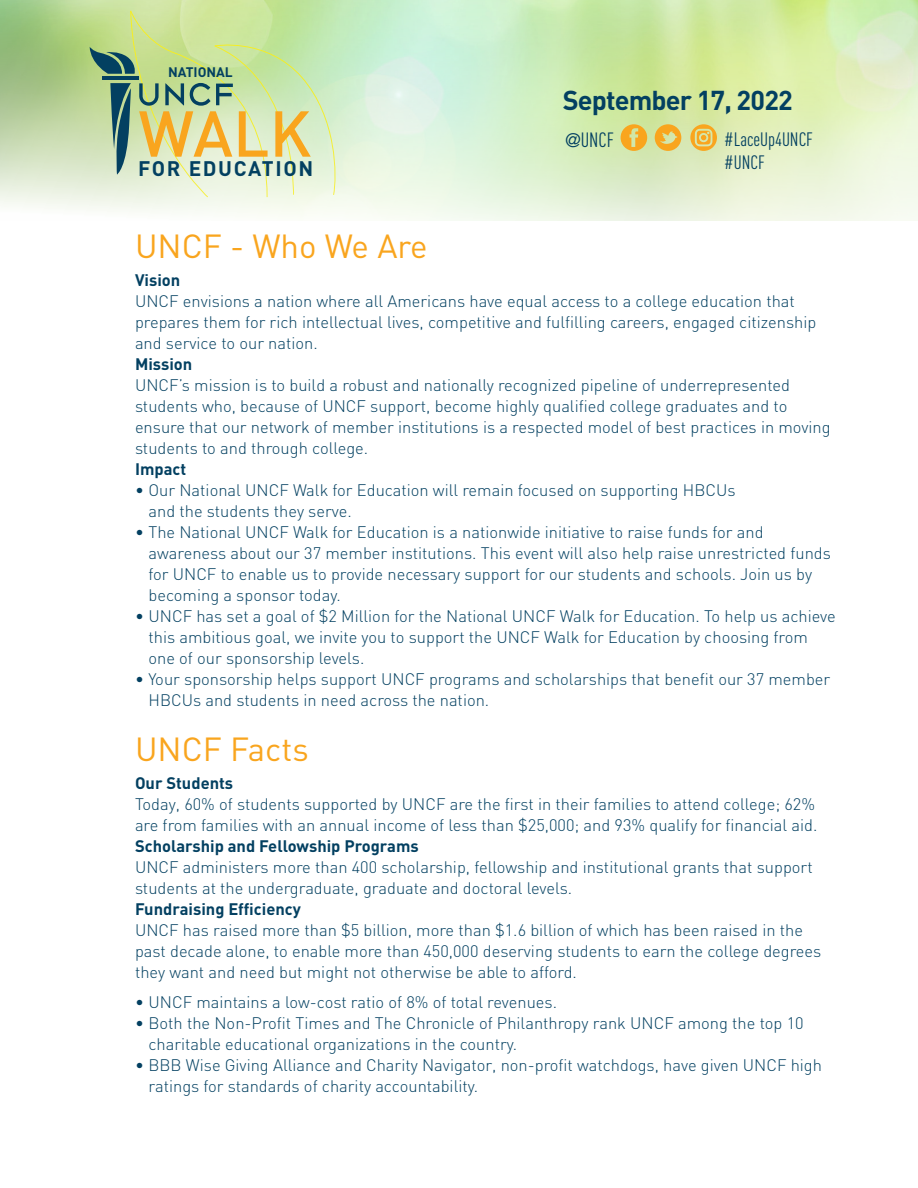
<style>
.page{position:relative;width:918px;height:1188px;background:#fff}
.page>*{position:absolute;margin:0;border:0;box-sizing:border-box;transform-origin:0 0}
.t1{font:500 63.75px "DIN";color:#f9a51e}
.headline{font:33px "DIN";color:#f9a51e}
.t2{font:700 27px "DIN";letter-spacing:-.03em;color:#034061}
.t3{font:700 20.85px "DIN";letter-spacing:.08em;color:#034061}
.t4{font:20.4px "DIN Cond";color:#034061}
.t5{font:19.2px "DIN Cond";color:#034061}
.t6{font:300 16.5px/21px "DIN";color:#034061}
.t7{font:700 16.5px "DIN";color:#034061}
.t8{font:700 13.65px "DIN";color:#034061}
.s1{font-family:"Helvetica Neue";font-stretch:condensed;font-size:19.2px}
</style>
<div class="page">
<svg style="left:90px;top:10px;width:247px;height:188px;background:#c7deae"></svg>
<svg style="left:621px;top:124px;width:26px;height:27px"></svg>
<svg style="left:655px;top:124px;width:26px;height:27px"></svg>
<svg style="left:690px;top:124px;width:27px;height:27px"></svg>
<p class="t8" style="left:168px;top:63px;width:66px">NATIONAL</p>
<p class="t1" style="left:138px;top:93px;width:174px">WALK</p>
<p class="t3" style="left:138px;top:155px;width:177px">FOR EDUCATION</p>
<p class="t2" style="left:563px;top:82px;width:232px">September 17, 2022</p>
<p class="t4" style="left:565px;top:128px;width:50px"><span class="s1">@</span>UNCF</p>
<p class="t5" style="left:724px;top:128px;width:90px">#LaceUp4UNCF</p>
<p class="t5" style="left:724px;top:151px;width:42px">#UNCF</p>
<p class="headline" style="left:135px;top:225px;width:294px">UNCF - Who We Are</p>
<p class="t7" style="left:135px;top:269px;width:47px">Vision</p>
<p class="t6" style="left:135px;top:290px;width:683px">UNCF envisions a nation where all Americans have equal access to a college education that prepares them for rich intellectual lives, competitive and fulfilling careers, engaged citizenship and service to our nation.</p>
<p class="t7" style="left:135px;top:353px;width:59px">Mission</p>
<p class="t6" style="left:135px;top:374px;width:697px">UNCF’s mission is to build a robust and nationally recognized pipeline of underrepresented students who, because of UNCF support, become highly qualified college graduates and to ensure that our network of member institutions is a respected model of best practices in moving students to and through college.</p>
<p class="t7" style="left:135px;top:458px;width:53px">Impact</p>
<p class="t6" style="left:148px;top:479px;width:589px;text-indent:-14px">• Our National UNCF Walk for Education will remain focused on supporting HBCUs and the students they serve.</p>
<p class="t6" style="left:148px;top:521px;width:684px;text-indent:-14px">• The National UNCF Walk for Education is a nationwide initiative to raise funds for and awareness about our 37 member institutions. This event will also help raise unrestricted funds for UNCF to enable us to provide necessary support for our students and schools. Join us by becoming a sponsor today.</p>
<p class="t6" style="left:148px;top:605px;width:689px;text-indent:-14px">• UNCF has set a goal of $2 Million for the National UNCF Walk for Education. To help us achieve this ambitious goal, we invite you to support the UNCF Walk for Education by choosing from one of our sponsorship levels.</p>
<p class="t6" style="left:148px;top:668px;width:683px;text-indent:-14px">• Your sponsorship helps support UNCF programs and scholarships that benefit our 37 member<br>HBCUs and students in need across the nation.</p>
<p class="headline" style="left:135px;top:729px;width:175px">UNCF Facts</p>
<p class="t7" style="left:135px;top:772px;width:100px">Our Students</p>
<p class="t6" style="left:135px;top:793px;width:684px">Today, 60% of students supported by UNCF are the first in their families to attend college; 62% are from families with an annual income of less than $25,000; and 93% qualify for financial aid.</p>
<p class="t7" style="left:135px;top:835px;width:285px">Scholarship and Fellowship Programs</p>
<p class="t6" style="left:135px;top:856px;width:679px">UNCF administers more than 400 scholarship, fellowship and institutional grants that support students at the undergraduate, graduate and doctoral levels.</p>
<p class="t7" style="left:135px;top:898px;width:167px">Fundraising Efficiency</p>
<p class="t6" style="left:135px;top:919px;width:688px">UNCF has raised more than $5 billion, more than $1.6 billion of which has been raised in the past decade alone, to enable more than 450,000 deserving students to earn the college degrees they want and need but might not otherwise be able to afford.</p>
<p class="t6" style="left:135px;top:991px;width:424px">• UNCF maintains a low-cost ratio of 8% of total revenues.</p>
<p class="t6" style="left:148px;top:1012px;width:657px;text-indent:-14px">• Both the Non-Profit Times and The Chronicle of Philanthropy rank UNCF among the top 10 charitable educational organizations in the country.</p>
<p class="t6" style="left:148px;top:1054px;width:675px;text-indent:-14px">• BBB Wise Giving Alliance and Charity Navigator, non-profit watchdogs, have given UNCF high ratings for standards of charity accountability.</p>
</div>
